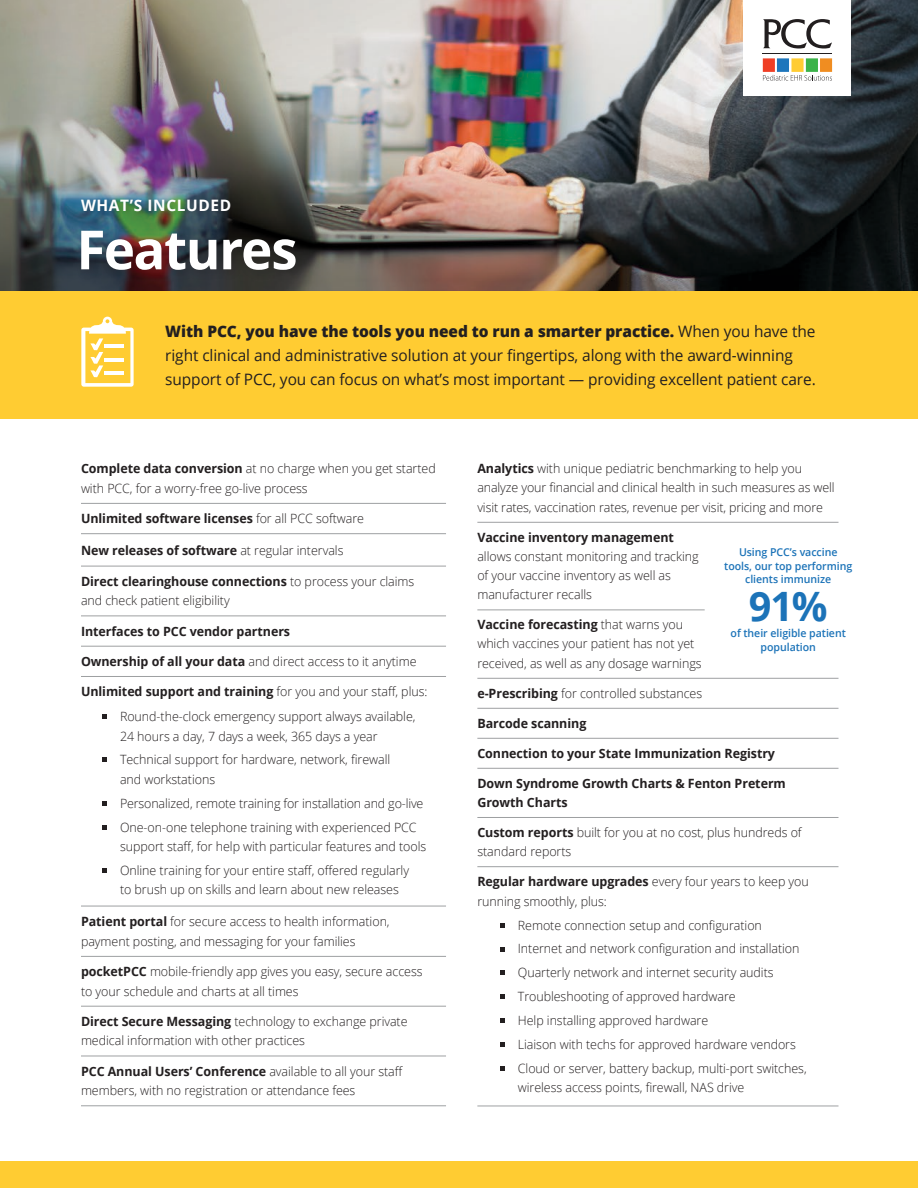
<style>
.page{position:relative;width:918px;height:1188px;background:#fff}
.page>*{position:absolute;margin:0;border:0;box-sizing:border-box;transform-origin:0 0}
.t1{font:700 54px "Open Sans";letter-spacing:-.025em;color:#fff}
.t2{font:700 40.5px "Open Sans";color:#1c73b8}
.t3{font:15.75px/24px "Open Sans";letter-spacing:-.005em;color:#231f20}
.t4{font:700 15.75px "Open Sans";letter-spacing:.04em;color:#fff}
.t5{font:300 12.75px/23.9px "Open Sans";letter-spacing:-.005em;color:#231f20}
.t6{font:700 12.75px/19.2px "Open Sans";letter-spacing:-.005em;color:#231f20}
.t7{font:600 10.8px/14px "Open Sans";letter-spacing:-.005em;color:#1c73b8;text-align:center}
.s1{font-weight:800}
.s2{font-weight:700}
.s3{font-weight:300}
</style>
<div class="page">
<img style="left:0;top:0;width:918px;height:292px">
<div style="left:76px;top:225px;width:231px;height:56px;background:#231f20;opacity:.25"></div>
<div style="left:0;top:292px;width:918px;height:127px;background:#ffcc32"></div>
<div style="left:79px;top:197px;width:158px;height:20px;background:#231f20;opacity:.25"></div>
<svg style="left:81px;top:317px;width:53px;height:70px"></svg>
<div style="left:0;top:1161px;width:918px;height:27px;background:#ffcc32"></div>
<div style="left:744px;top:0;width:107px;height:96px;background:#fff"></div>
<svg style="left:763px;top:75px;width:69px;height:6px"></svg>
<div style="left:763px;top:58px;width:12px;height:14px;background:#ef3e25"></div>
<div style="left:777px;top:58px;width:12px;height:14px;background:#1d76bc"></div>
<div style="left:791px;top:58px;width:13px;height:14px;background:#fc3"></div>
<div style="left:806px;top:58px;width:12px;height:14px;background:#3bb34a"></div>
<div style="left:820px;top:58px;width:12px;height:14px;background:#f08d21"></div>
<hr style="left:762px;top:53px;width:70px;height:1px;background:#221e1f">
<svg style="left:763px;top:19px;width:69px;height:30px"></svg>
<hr style="left:81px;top:503px;width:365px;height:1px;background:#9ea0a2">
<hr style="left:81px;top:533px;width:365px;height:1px;background:#9ea0a2">
<hr style="left:81px;top:566px;width:365px;height:1px;background:#9ea0a2">
<hr style="left:81px;top:616px;width:365px;height:1px;background:#9ea0a2">
<hr style="left:81px;top:646px;width:365px;height:1px;background:#9ea0a2">
<hr style="left:81px;top:676px;width:365px;height:1px;background:#9ea0a2">
<hr style="left:81px;top:906px;width:365px;height:1px;background:#9ea0a2">
<hr style="left:81px;top:956px;width:365px;height:1px;background:#9ea0a2">
<hr style="left:81px;top:1006px;width:365px;height:1px;background:#9ea0a2">
<hr style="left:81px;top:1056px;width:365px;height:1px;background:#9ea0a2">
<hr style="left:81px;top:1105px;width:365px;height:1px;background:#9ea0a2">
<svg style="left:102px;top:714px;width:4px;height:5px"></svg>
<svg style="left:102px;top:758px;width:4px;height:4px"></svg>
<svg style="left:102px;top:801px;width:4px;height:4px"></svg>
<svg style="left:102px;top:825px;width:4px;height:4px"></svg>
<svg style="left:102px;top:868px;width:4px;height:5px"></svg>
<hr style="left:477px;top:522px;width:361px;height:1px;background:#9ea0a2">
<hr style="left:477px;top:610px;width:228px;height:1px;background:#9ea0a2">
<hr style="left:477px;top:678px;width:361px;height:1px;background:#9ea0a2">
<hr style="left:477px;top:708px;width:361px;height:1px;background:#9ea0a2">
<hr style="left:477px;top:738px;width:361px;height:1px;background:#9ea0a2">
<hr style="left:477px;top:768px;width:361px;height:1px;background:#9ea0a2">
<hr style="left:477px;top:817px;width:361px;height:1px;background:#9ea0a2">
<hr style="left:477px;top:866px;width:361px;height:1px;background:#9ea0a2">
<hr style="left:477px;top:1106px;width:361px;height:1px;background:#9ea0a2">
<svg style="left:500px;top:923px;width:4px;height:4px"></svg>
<svg style="left:500px;top:947px;width:4px;height:4px"></svg>
<svg style="left:500px;top:971px;width:4px;height:4px"></svg>
<svg style="left:500px;top:995px;width:4px;height:4px"></svg>
<svg style="left:500px;top:1018px;width:4px;height:5px"></svg>
<svg style="left:500px;top:1042px;width:4px;height:5px"></svg>
<svg style="left:500px;top:1066px;width:4px;height:4px"></svg>
<p class="t4" style="left:81px;top:194px;width:152px">WHAT’S INCLUDED</p>
<h1 class="t1" style="left:76px;top:212px;width:223px">Features</h1>
<p class="t3" style="left:165px;top:319px;width:652px"><span class="s1">With PCC, you have the tools you need to run a smarter practice.</span> When you have the right clinical and administrative solution at your fingertips, along with the award-winning support of PCC, you can focus on what’s most important — providing excellent patient care.</p>
<p class="t5" style="left:81px;top:459px;width:356px;line-height:19.5px"><span class="s2">Complete data conversion</span> at no charge when you get started with PCC, for a worry-free go-live process</p>
<p class="t6" style="left:81px;top:508px;width:285px">Unlimited software licenses <span class="s3">for all PCC software</span></p>
<p class="t6" style="left:81px;top:541px;width:264px">New releases of software <span class="s3">at regular intervals</span></p>
<p class="t5" style="left:81px;top:571px;width:335px;line-height:19.5px"><span class="s2">Direct clearinghouse connections</span> to process your claims and check patient eligibility</p>
<p class="t6" style="left:81px;top:621px;width:211px">Interfaces to PCC vendor partners</p>
<p class="t5" style="left:81px;top:649px;width:337px"><span class="s2">Ownership of all your data</span> and direct access to it anytime</p>
<p class="t5" style="left:120px;top:679px;width:309px;line-height:24.9px;text-indent:-39px"><span class="s2">Unlimited support and training</span> for you and your staff, plus:<br>Round-the-clock emergency support always available,</p>
<p class="t5" style="left:120px;top:724px;width:272px">24 hours a day, 7 days a week, 365 days a year<br>Technical support for hardware, network, firewall</p>
<p class="t5" style="left:120px;top:767px;width:305px">and workstations<br>Personalized, remote training for installation and go-live<br>One-on-one telephone training with experienced PCC</p>
<p class="t5" style="left:120px;top:834px;width:308px">support staff, for help with particular features and tools<br>Online training for your entire staff, offered regularly</p>
<p class="t5" style="left:120px;top:877px;width:280px">to brush up on skills and learn about new releases</p>
<p class="t5" style="left:81px;top:912px;width:310px;line-height:19.5px"><span class="s2">Patient portal</span> for secure access to health information, payment posting, and messaging for your families</p>
<p class="t5" style="left:81px;top:961px;width:343px;line-height:19.5px"><span class="s2">pocketPCC</span> mobile-friendly app gives you easy, secure access to your schedule and charts at all times</p>
<p class="t5" style="left:81px;top:1011px;width:328px;line-height:19.5px"><span class="s2">Direct Secure Messaging</span> technology to exchange private medical information with other practices</p>
<p class="t5" style="left:81px;top:1061px;width:324px;line-height:19.5px"><span class="s2">PCC Annual Users’ Conference</span> available to all your staff members, with no registration or attendance fees</p>
<p class="t5" style="left:477px;top:459px;width:359px;line-height:19.2px"><span class="s2">Analytics</span> with unique pediatric benchmarking to help you analyze your financial and clinical health in such measures as well visit rates, vaccination rates, revenue per visit, pricing and more</p>
<p class="t6" style="left:477px;top:527px;width:198px">Vaccine inventory management</p>
<p class="t5" style="left:477px;top:546px;width:223px;line-height:19.2px">allows constant monitoring and tracking of your vaccine inventory as well as manufacturer recalls</p>
<p class="t5" style="left:477px;top:615px;width:226px;line-height:19.2px"><span class="s2">Vaccine forecasting</span> that warns you which vaccines your patient has not yet received, as well as any dosage warnings</p>
<p class="t5" style="left:477px;top:681px;width:226px"><span class="s2">e-Prescribing</span> for controlled substances</p>
<p class="t6" style="left:477px;top:713px;width:111px">Barcode scanning</p>
<p class="t6" style="left:477px;top:743px;width:299px">Connection to your State Immunization Registry</p>
<p class="t6" style="left:477px;top:773px;width:310px">Down Syndrome Growth Charts &amp; Fenton Preterm<br>Growth Charts</p>
<p class="t5" style="left:477px;top:822px;width:326px;line-height:19.2px"><span class="s2">Custom reports</span> built for you at no cost, plus hundreds of standard reports</p>
<p class="t5" style="left:477px;top:872px;width:333px;line-height:19.5px"><span class="s2">Regular hardware upgrades</span> every four years to keep you running smoothly, plus:</p>
<p class="t5" style="left:518px;top:913px;width:290px">Remote connection setup and configuration Internet and network configuration and installation Quarterly network and internet security audits Troubleshooting of approved hardware<br>Help installing approved hardware<br>Liaison with techs for approved hardware vendors Cloud or server, battery backup, multi-port switches,</p>
<p class="t5" style="left:518px;top:1075px;width:228px">wireless access points, firewall, NAS drive</p>
<p class="t7" style="left:724px;top:545px;width:129px">Using PCC’s vaccine tools, our top performing clients immunize</p>
<h2 class="t2" style="left:749px;top:578px;width:80px">91%</h2>
<p class="t7" style="left:761px;top:640px;width:57px">population</p>
<p class="t7" style="left:731px;top:626px;width:117px">of their eligible patient</p>
</div>
